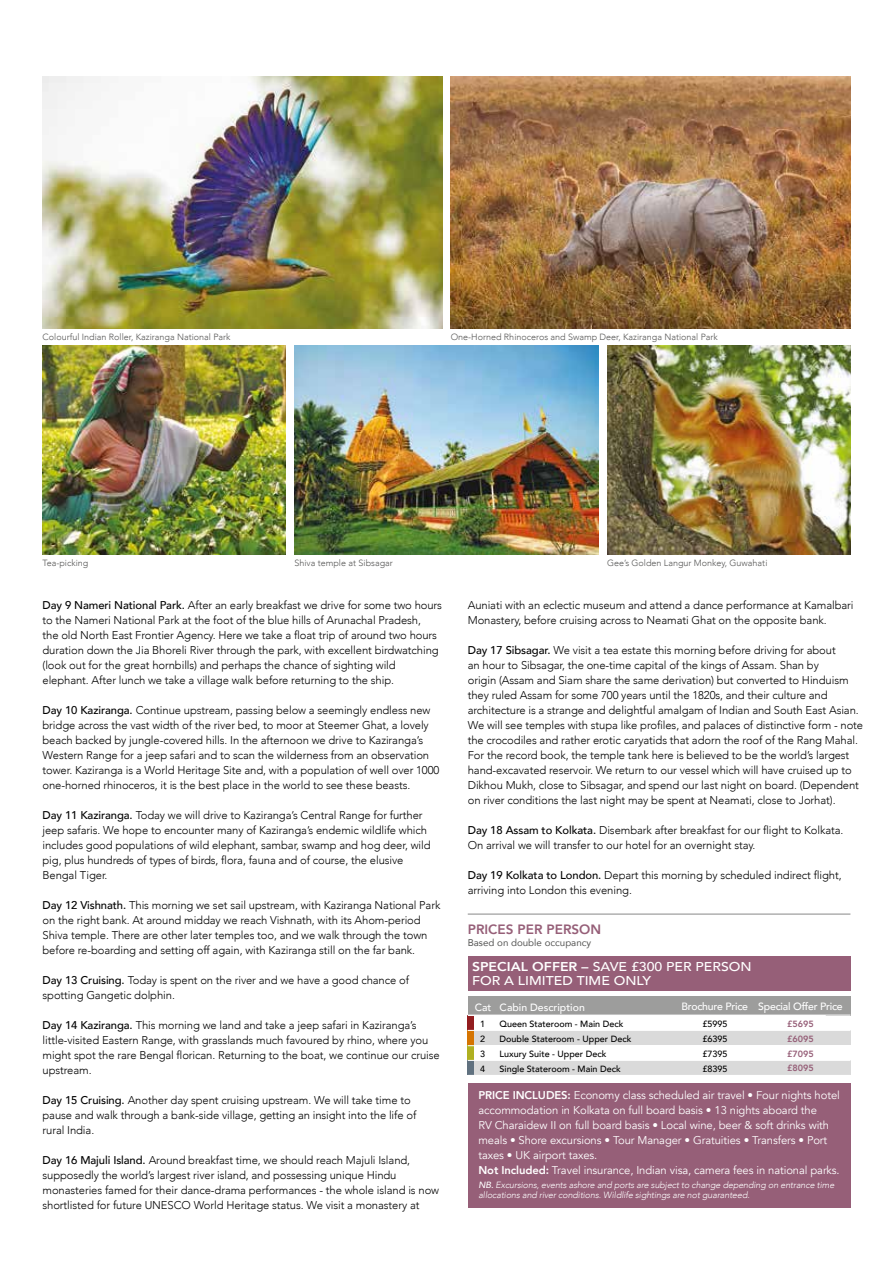
<style>
.page{position:relative;width:893px;height:1263px;background:#fff}
.page>*{position:absolute;margin:0;border:0;box-sizing:border-box;transform-origin:0 0}
.t1{font:800 13.5px "Avenir";color:#965f78}
.t2{font:500 12.75px/13.5px "Avenir";color:#fff;scale:1.1 1}
.t3{font:300 11.25px/15px "Avenir";letter-spacing:-.01em;color:#000}
.t4{font:11.25px/15px "Avenir";letter-spacing:-.01em;color:#fff}
.t5{font:500 10.5px "Avenir";letter-spacing:-.02em;color:#fff}
.t6{font:500 10.5px "Avenir";color:#fff}
.t7{font:9.75px "Avenir";color:#575756}
.t8{font:300 9px "Avenir";color:#575756}
.t9{font:italic 300 9px/9.9px "Avenir";letter-spacing:-.01em;color:#fff}
.t10{font:500 9px/14.9px "Avenir";color:#000;text-align:justify}
.t11{font:800 9px/14.9px "Avenir";color:#965f78;text-align:justify}
.s1{font-weight:500}
.s2{font-weight:800}
</style>
<div class="page">
<img style="left:43px;top:345px;width:243px;height:210px">
<img style="left:607px;top:345px;width:243px;height:210px">
<img style="left:43px;top:77px;width:399px;height:251px">
<img style="left:294px;top:345px;width:304px;height:210px">
<hr style="left:468px;top:914px;width:382px;height:1px;background:#878787">
<img style="left:451px;top:77px;width:399px;height:252px">
<div style="left:468px;top:1083px;width:382px;height:125px;background:#965f78"></div>
<div style="left:468px;top:996px;width:382px;height:19px;background:#9d9d9c"></div>
<div style="left:468px;top:1030px;width:382px;height:15px;background:#dadada"></div>
<div style="left:468px;top:1060px;width:382px;height:15px;background:#dadada"></div>
<div style="left:468px;top:1015px;width:6px;height:15px;background:#931d1f"></div>
<hr style="left:468px;top:1015px;width:358px;height:1px;background:#fff">
<div style="left:468px;top:1030px;width:6px;height:15px;background:#d57400"></div>
<div style="left:468px;top:1045px;width:6px;height:15px;background:#afb021"></div>
<div style="left:468px;top:1060px;width:6px;height:15px;background:#60717f"></div>
<hr style="left:468px;top:1030px;width:382px;height:1px;background:#fff">
<hr style="left:468px;top:1045px;width:382px;height:1px;background:#fff">
<hr style="left:468px;top:1060px;width:382px;height:1px;background:#fff">
<div style="left:468px;top:956px;width:382px;height:34px;background:#965f78"></div>
<p class="t8" style="left:43px;top:331px;width:190px">Colourful Indian Roller, Kaziranga National Park</p>
<p class="t8" style="left:451px;top:331px;width:269px">One-Horned Rhinoceros and Swamp Deer, Kaziranga National Park</p>
<p class="t8" style="left:43px;top:557px;width:47px">Tea-picking</p>
<p class="t8" style="left:294px;top:557px;width:100px">Shiva temple at Sibsagar</p>
<p class="t8" style="left:607px;top:557px;width:162px">Gee’s Golden Langur Monkey, Guwahati</p>
<p class="t3" style="left:43px;top:598px;width:401px"><span class="s1">Day 9 Nameri National Park.</span> After an early breakfast we drive for some two hours to the Nameri National Park at the foot of the blue hills of Arunachal Pradesh,<br>the old North East Frontier Agency. Here we take a float trip of around two hours duration down the Jia Bhoreli River through the park, with excellent birdwatching (look out for the great hornbills) and perhaps the chance of sighting wild elephant. After lunch we take a village walk before returning to the ship.</p>
<p class="t3" style="left:43px;top:703px;width:398px"><span class="s1">Day 10 Kaziranga.</span> Continue upstream, passing below a seemingly endless new bridge across the vast width of the river bed, to moor at Steemer Ghat, a lovely beach backed by jungle-covered hills. In the afternoon we drive to Kaziranga’s Western Range for a jeep safari and to scan the wilderness from an observation tower. Kaziranga is a World Heritage Site and, with a population of well over 1000 one-horned rhinoceros, it is the best place in the world to see these beasts.</p>
<p class="t3" style="left:43px;top:808px;width:390px"><span class="s1">Day 11 Kaziranga.</span> Today we will drive to Kaziranga’s Central Range for further jeep safaris. We hope to encounter many of Kaziranga’s endemic wildlife which includes good populations of wild elephant, sambar, swamp and hog deer, wild pig, plus hundreds of types of birds, flora, fauna and of course, the elusive Bengal Tiger.</p>
<p class="t3" style="left:43px;top:898px;width:399px"><span class="s1">Day 12 Vishnath.</span> This morning we set sail upstream, with Kaziranga National Park on the right bank. At around midday we reach Vishnath, with its Ahom-period Shiva temple. There are other later temples too, and we walk through the town before re-boarding and setting off again, with Kaziranga still on the far bank.</p>
<p class="t3" style="left:43px;top:973px;width:368px"><span class="s1">Day 13 Cruising.</span> Today is spent on the river and we have a good chance of spotting Gangetic dolphin.</p>
<p class="t3" style="left:43px;top:1018px;width:399px"><span class="s1">Day 14 Kaziranga.</span> This morning we land and take a jeep safari in Kaziranga’s little-visited Eastern Range, with grasslands much favoured by rhino, where you might spot the rare Bengal florican. Returning to the boat, we continue our cruise upstream.</p>
<p class="t3" style="left:43px;top:1093px;width:375px"><span class="s1">Day 15 Cruising.</span> Another day spent cruising upstream. We will take time to pause and walk through a bank-side village, getting an insight into the life of rural India.</p>
<p class="t3" style="left:43px;top:1153px;width:398px"><span class="s1">Day 16 Majuli Island.</span> Around breakfast time, we should reach Majuli Island, supposedly the world’s largest river island, and possessing unique Hindu monasteries famed for their dance-drama performances - the whole island is now shortlisted for future UNESCO World Heritage status. We visit a monastery at</p>
<p class="t3" style="left:468px;top:598px;width:387px">Auniati with an eclectic museum and attend a dance performance at Kamalbari<br>Monastery, before cruising across to Neamati Ghat on the opposite bank.</p>
<p class="t3" style="left:468px;top:643px;width:397px"><span class="s1">Day 17 Sibsagar.</span> We visit a tea estate this morning before driving for about<br>an hour to Sibsagar, the one-time capital of the kings of Assam. Shan by<br>origin (Assam and Siam share the same derivation) but converted to Hinduism they ruled Assam for some 700 years until the 1820s, and their culture and architecture is a strange and delightful amalgam of Indian and South East Asian.<br>We will see temples with stupa like profiles, and palaces of distinctive form - note the crocodiles and rather erotic caryatids that adorn the roof of the Rang Mahal.<br>For the record book, the temple tank here is believed to be the world’s largest hand-excavated reservoir. We return to our vessel which will have cruised up to Dikhou Mukh, close to Sibsagar, and spend our last night on board. (Dependent on river conditions the last night may be spent at Neamati, close to Jorhat).</p>
<p class="t3" style="left:468px;top:823px;width:377px"><span class="s1">Day 18 Assam to Kolkata.</span> Disembark after breakfast for our flight to Kolkata.<br>On arrival we will transfer to our hotel for an overnight stay.</p>
<p class="t3" style="left:468px;top:868px;width:375px"><span class="s1">Day 19 Kolkata to London.</span> Depart this morning by scheduled indirect flight, arriving into London this evening.</p>
<p class="t1" style="left:468px;top:919px;width:135px">PRICES PER PERSON</p>
<p class="t7" style="left:468px;top:935px;width:125px">Based on double occupancy</p>
<p class="t2" style="left:472px;top:959px;width:256px"><span class="s2">SPECIAL OFFER –</span> SAVE £300 PER PERSON<br>FOR A LIMITED TIME ONLY</p>
<p class="t6" style="left:475px;top:998px;width:112px">Cat Cabin Description</p>
<p class="t5" style="left:681px;top:997px;width:68px">Brochure Price</p>
<p class="t5" style="left:758px;top:997px;width:86px">Special Offer Price</p>
<p class="t10" style="left:480px;top:1016px;width:7px">1</p>
<p class="t10" style="left:500px;top:1016px;width:125px">Queen Stateroom - Main Deck</p>
<p class="t10" style="left:480px;top:1031px;width:7px">2</p>
<p class="t10" style="left:500px;top:1031px;width:133px">Double Stateroom - Upper Deck</p>
<p class="t10" style="left:480px;top:1046px;width:7px">3</p>
<p class="t10" style="left:500px;top:1046px;width:108px">Luxury Suite - Upper Deck</p>
<p class="t10" style="left:480px;top:1060px;width:7px">4</p>
<p class="t10" style="left:500px;top:1060px;width:123px">Single Stateroom - Main Deck</p>
<p class="t10" style="left:702px;top:1016px;width:27px">£5995 £6395 £7395 £8395</p>
<p class="t11" style="left:787px;top:1016px;width:28px">£5695 £6095 £7095 £8095</p>
<p class="t4" style="left:478px;top:1088px;width:363px"><span class="s2">PRICE INCLUDES:</span> Economy class scheduled air travel • Four nights hotel accommodation in Kolkata on full board basis • 13 nights aboard the<br>RV Charaidew II on full board basis • Local wine, beer &amp; soft drinks with meals • Shore excursions • Tour Manager • Gratuities • Transfers • Port taxes • UK airport taxes.<br><span class="s2">Not Included:</span> Travel insurance, Indian visa, camera fees in national parks.</p>
<p class="t9" style="left:478px;top:1180px;width:357px"><span class="s1">NB.</span> Excursions, events ashore and ports are subject to change depending on entrance time allocations and river conditions. Wildlife sightings are not guaranteed.</p>
</div>
